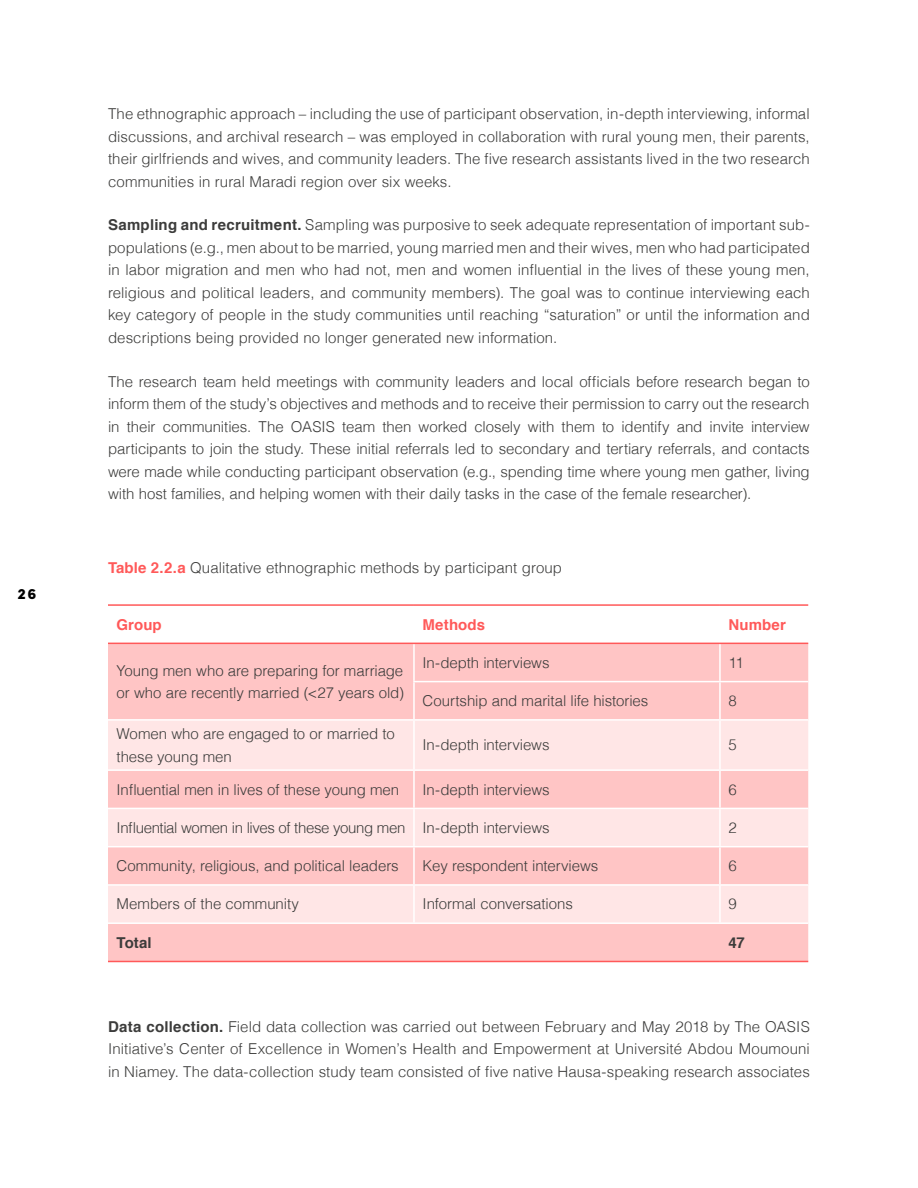
<style>
.page{position:relative;width:918px;height:1188px;background:#fff}
.page>*{position:absolute;margin:0;border:0;box-sizing:border-box;transform-origin:0 0}
.t1{font:300 15px/22.5px "Helvetica";letter-spacing:-.005em;color:#3c3c3b;text-align:justify}
.t2{font:700 15px "Helvetica";letter-spacing:.01em;color:#ff5959}
.t3{font:700 15px "Helvetica";color:#3c3c3b}
.t4{font:900 15px "Sofia Pro";color:#000}
.s1{font-weight:700}
.s2{font-weight:700;color:#ff5959}
</style>
<div class="page">
<div style="left:108px;top:644px;width:700px;height:317px;background:#ffc5c5"></div>
<svg style="left:108px;top:721px;width:700px;height:201px;background:#ffd9d9"></svg>
<hr style="left:413px;top:644px;width:2px;height:37px;background:#fff">
<hr style="left:719px;top:644px;width:2px;height:37px;background:#fff">
<hr style="left:413px;top:682px;width:2px;height:37px;background:#fff">
<hr style="left:719px;top:682px;width:2px;height:37px;background:#fff">
<hr style="left:413px;top:721px;width:2px;height:48px;background:#fff">
<hr style="left:719px;top:721px;width:2px;height:48px;background:#fff">
<hr style="left:413px;top:771px;width:2px;height:37px;background:#fff">
<hr style="left:719px;top:771px;width:2px;height:37px;background:#fff">
<hr style="left:413px;top:809px;width:2px;height:37px;background:#fff">
<hr style="left:719px;top:809px;width:2px;height:37px;background:#fff">
<hr style="left:413px;top:847px;width:2px;height:37px;background:#fff">
<hr style="left:719px;top:847px;width:2px;height:37px;background:#fff">
<hr style="left:413px;top:886px;width:2px;height:36px;background:#fff">
<hr style="left:719px;top:886px;width:2px;height:36px;background:#fff">
<hr style="left:413px;top:681px;width:307px;height:1px;background:#fff">
<hr style="left:720px;top:681px;width:88px;height:1px;background:#fff">
<hr style="left:108px;top:719px;width:306px;height:2px;background:#fff">
<hr style="left:414px;top:719px;width:306px;height:2px;background:#fff">
<hr style="left:720px;top:719px;width:88px;height:2px;background:#fff">
<hr style="left:108px;top:769px;width:306px;height:2px;background:#fff">
<hr style="left:414px;top:769px;width:306px;height:2px;background:#fff">
<hr style="left:720px;top:769px;width:88px;height:2px;background:#fff">
<hr style="left:108px;top:808px;width:306px;height:1px;background:#fff">
<hr style="left:414px;top:808px;width:306px;height:1px;background:#fff">
<hr style="left:720px;top:808px;width:88px;height:1px;background:#fff">
<hr style="left:108px;top:846px;width:306px;height:1px;background:#fff">
<hr style="left:414px;top:846px;width:306px;height:1px;background:#fff">
<hr style="left:720px;top:846px;width:88px;height:1px;background:#fff">
<hr style="left:108px;top:884px;width:306px;height:2px;background:#fff">
<hr style="left:414px;top:884px;width:306px;height:2px;background:#fff">
<hr style="left:720px;top:884px;width:88px;height:2px;background:#fff">
<hr style="left:108px;top:922px;width:306px;height:2px;background:#fff">
<hr style="left:414px;top:922px;width:306px;height:2px;background:#fff">
<hr style="left:720px;top:922px;width:88px;height:2px;background:#fff">
<hr style="left:108px;top:643px;width:306px;height:1px;background:#ff5959">
<hr style="left:414px;top:643px;width:306px;height:1px;background:#ff5959">
<hr style="left:720px;top:643px;width:88px;height:1px;background:#ff5959">
<hr style="left:108px;top:604px;width:306px;height:2px;background:#ff5959">
<hr style="left:414px;top:604px;width:306px;height:2px;background:#ff5959">
<hr style="left:720px;top:604px;width:88px;height:2px;background:#ff5959">
<hr style="left:108px;top:961px;width:306px;height:1px;background:#ff5959">
<hr style="left:414px;top:961px;width:306px;height:1px;background:#ff5959">
<hr style="left:720px;top:961px;width:88px;height:1px;background:#ff5959">
<p class="t4" style="left:18px;top:582px;width:20px">26</p>
<p class="t1" style="left:108px;top:101px;width:703px">The ethnographic approach – including the use of participant observation, in-depth interviewing, informal discussions, and archival research – was employed in collaboration with rural young men, their parents, their girlfriends and wives, and community leaders. The five research assistants lived in the two research communities in rural Maradi region over six weeks.</p>
<p class="t1" style="left:108px;top:213px;width:703px"><span class="s1">Sampling and recruitment.</span> Sampling was purposive to seek adequate representation of important sub&shy;populations (e.g., men about to be married, young married men and their wives, men who had participated in labor migration and men who had not, men and women influential in the lives of these young men, religious and political leaders, and community members). The goal was to continue interviewing each key category of people in the study communities until reaching “saturation” or until the information and descriptions being provided no longer generated new information.</p>
<p class="t1" style="left:108px;top:369px;width:703px">The research team held meetings with community leaders and local officials before research began to inform them of the study’s objectives and methods and to receive their permission to carry out the research in their communities. The OASIS team then worked closely with them to identify and invite interview participants to join the study. These initial referrals led to secondary and tertiary referrals, and contacts were made while conducting participant observation (e.g., spending time where young men gather, living with host families, and helping women with their daily tasks in the case of the female researcher).</p>
<p class="t1" style="left:108px;top:555px;width:456px"><span class="s2">Table 2.2.a</span> Qualitative ethnographic methods by participant group</p>
<p class="t2" style="left:117px;top:612px;width:47px">Group</p>
<p class="t2" style="left:422px;top:612px;width:64px">Methods</p>
<p class="t2" style="left:728px;top:612px;width:59px">Number</p>
<p class="t1" style="left:117px;top:658px;width:289px">Young men who are preparing for marriage or who are recently married (&lt;27 years old)</p>
<p class="t1" style="left:423px;top:650px;width:129px">In-depth interviews</p>
<p class="t1" style="left:728px;top:650px;width:17px">11</p>
<p class="t1" style="left:423px;top:688px;width:227px">Courtship and marital life histories</p>
<p class="t1" style="left:728px;top:688px;width:10px">8</p>
<p class="t1" style="left:117px;top:722px;width:280px">Women who are engaged to or married to these young men</p>
<p class="t1" style="left:423px;top:733px;width:129px">In-depth interviews</p>
<p class="t1" style="left:729px;top:733px;width:10px">5</p>
<p class="t1" style="left:117px;top:777px;width:284px">Influential men in lives of these young men</p>
<p class="t1" style="left:423px;top:777px;width:129px">In-depth interviews</p>
<p class="t1" style="left:729px;top:777px;width:10px">6</p>
<p class="t1" style="left:117px;top:815px;width:435px">Influential women in lives of these young men In-depth interviews</p>
<p class="t1" style="left:729px;top:815px;width:10px">2</p>
<p class="t1" style="left:117px;top:854px;width:284px">Community, religious, and political leaders</p>
<p class="t1" style="left:423px;top:854px;width:177px">Key respondent interviews</p>
<p class="t1" style="left:729px;top:854px;width:10px">6</p>
<p class="t1" style="left:117px;top:892px;width:184px">Members of the community</p>
<p class="t1" style="left:423px;top:892px;width:152px">Informal conversations</p>
<p class="t1" style="left:729px;top:892px;width:10px">9</p>
<p class="t3" style="left:117px;top:931px;width:37px">Total</p>
<p class="t3" style="left:729px;top:931px;width:18px">47</p>
<p class="t1" style="left:108px;top:1014px;width:703px"><span class="s1">Data collection.</span> Field data collection was carried out between February and May 2018 by The OASIS Initiative’s Center of Excellence in Women’s Health and Empowerment at Université Abdou Moumouni in Niamey. The data-collection study team consisted of five native Hausa-speaking research associates</p>
</div>
